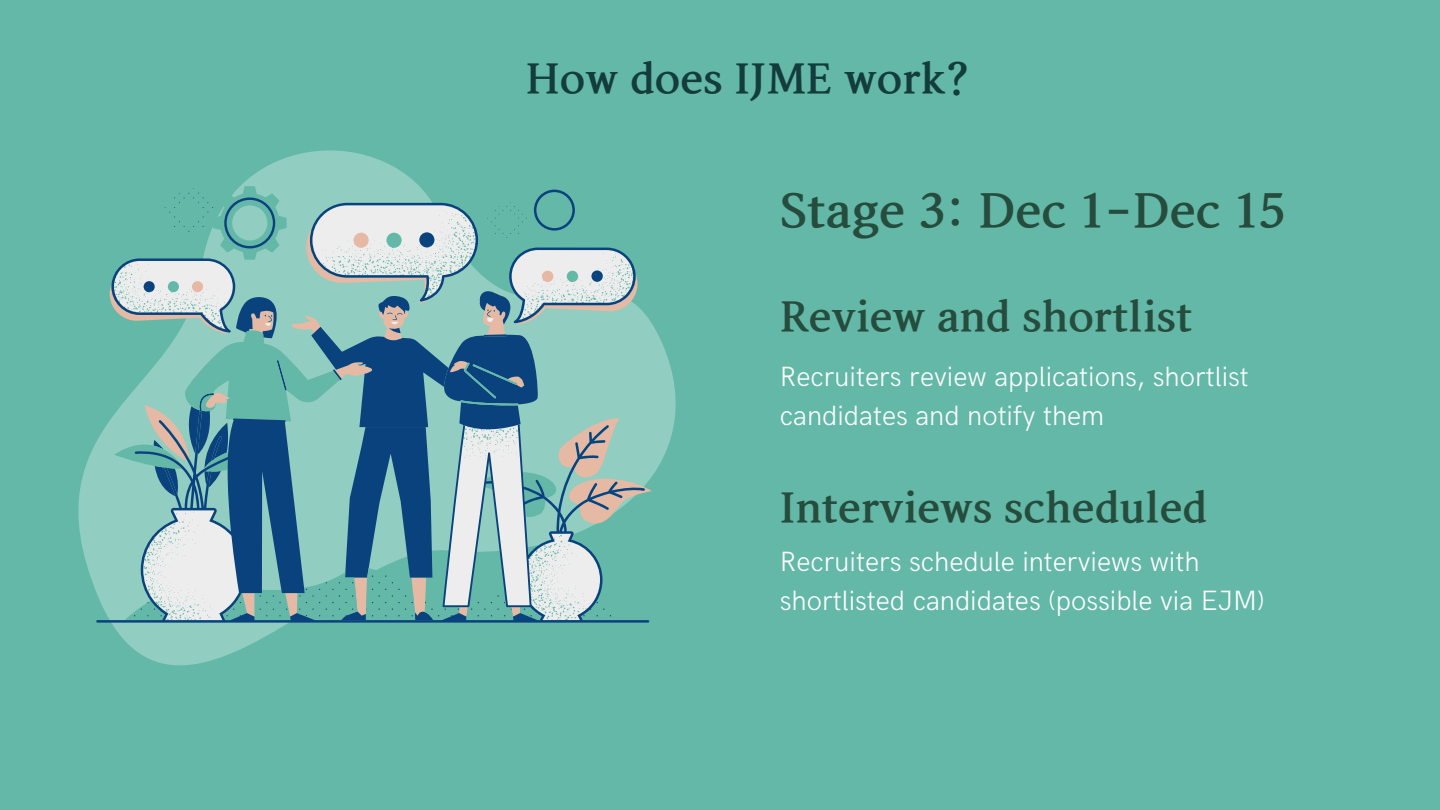
<style>
.page{position:relative;width:1440px;height:810px;background:#63b8a7}
.page>*{position:absolute;margin:0;border:0;box-sizing:border-box;transform-origin:0 0}
.t1{font:48px "Arita buri Bold OTF";color:#264c3d}
.t2{font:42px "Arita buri Bold OTF";color:#264c3d}
.t3{font:42px "Arita buri Bold OTF";color:#143c3c}
.t4{font:300 28px/38.9px "HK Grotesk";color:#fff}
</style>
<div class="page">
<svg style="left:78px;top:150px;width:598px;height:516px"></svg>
<svg style="left:96px;top:188px;width:553px;height:435px"></svg>
<p class="t3" style="left:526px;top:55px;width:445px">How does IJME work?</p>
<p class="t1" style="left:780px;top:184px;width:507px">Stage 3: Dec 1-Dec 15</p>
<p class="t2" style="left:780px;top:293px;width:414px">Review and shortlist</p>
<p class="t4" style="left:780px;top:358px;width:470px">Recruiters review applications, shortlist candidates and notify them</p>
<p class="t2" style="left:780px;top:484px;width:429px">Interviews scheduled</p>
<p class="t4" style="left:780px;top:543px;width:486px">Recruiters schedule interviews with shortlisted candidates (possible via EJM)</p>
</div>
